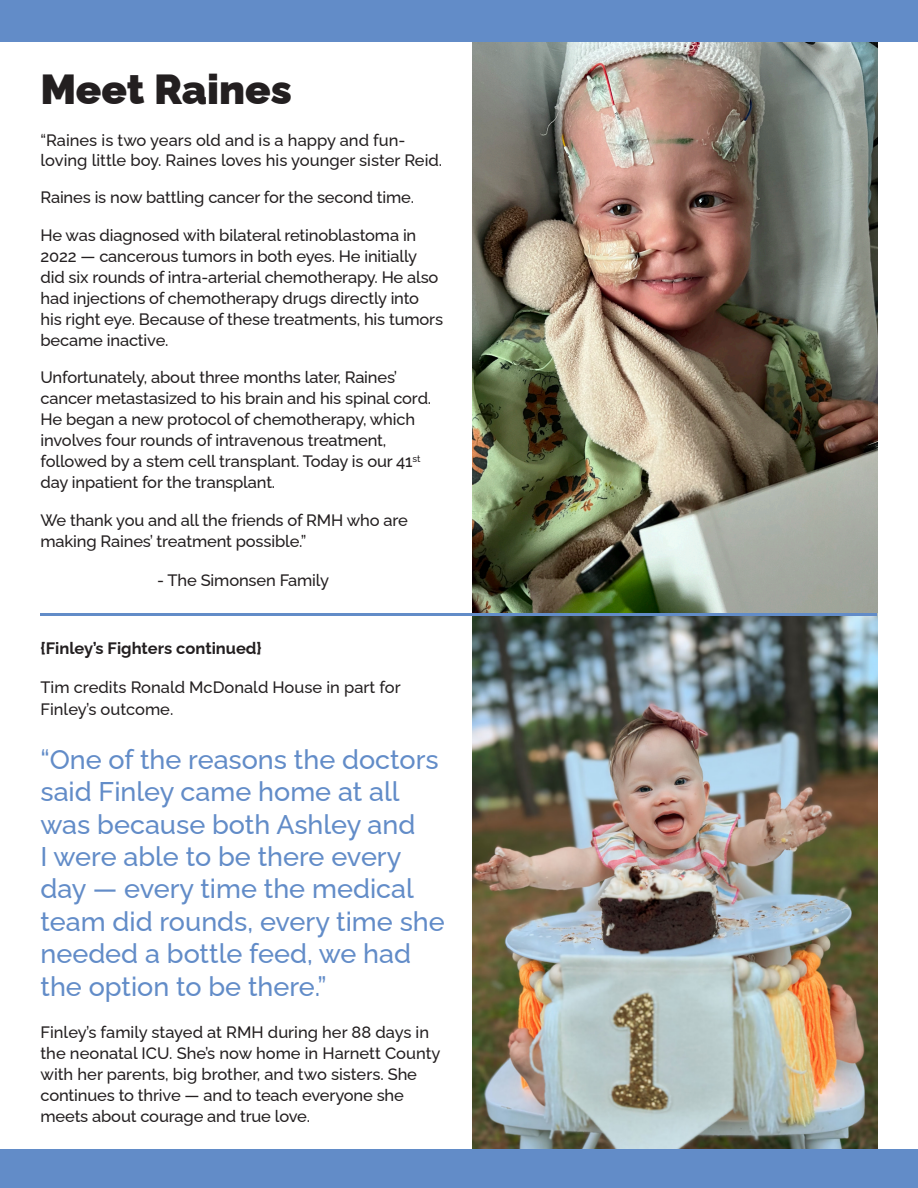
<style>
.page{position:relative;width:918px;height:1188px;background:#fff}
.page>*{position:absolute;margin:0;border:0;box-sizing:border-box;transform-origin:0 0}
.t1{font:900 42px "Raleway";color:#231f20}
.t2{font:500 27px/32.4px "Raleway";color:#628cc8}
.t3{font:500 16.5px/21px "Raleway";letter-spacing:-.01em;color:#231f20}
.t4{font:700 16.5px "Raleway";color:#231f20}
</style>
<div class="page">
<img style="left:472px;top:41px;width:406px;height:1109px">
<div style="left:0;top:0;width:918px;height:41px;background:#628cc8"></div>
<div style="left:0;top:1150px;width:918px;height:38px;background:#628cc8"></div>
<hr style="left:40px;top:613px;width:838px;height:2px;background:#628cc8">
<p class="t1" style="left:40px;top:55px;width:253px">Meet Raines</p>
<p class="t3" style="left:40px;top:128px;width:367px">“Raines is two years old and is a happy and fun-</p>
<p class="t3" style="left:40px;top:147px;width:403px">loving little boy. Raines loves his younger sister Reid.</p>
<p class="t3" style="left:40px;top:185px;width:375px">Raines is now battling cancer for the second time.</p>
<p class="t3" style="left:40px;top:222px;width:404px">He was diagnosed with bilateral retinoblastoma in 2022 — cancerous tumors in both eyes. He initially did six rounds of intra-arterial chemotherapy. He also had injections of chemotherapy drugs directly into his right eye. Because of these treatments, his tumors became inactive.</p>
<p class="t3" style="left:40px;top:365px;width:358px">Unfortunately, about three months later, Raines’</p>
<p class="t3" style="left:40px;top:386px;width:392px">cancer metastasized to his brain and his spinal cord.<br>He began a new protocol of chemotherapy, which involves four rounds of intravenous treatment,</p>
<p class="t3" style="left:40px;top:449px;width:382px">followed by a stem cell transplant. Today is our 41<sup>st </sup>day inpatient for the transplant.</p>
<p class="t3" style="left:40px;top:507px;width:369px">We thank you and all the friends of RMH who are</p>
<p class="t3" style="left:40px;top:528px;width:267px">making Raines’ treatment possible.”</p>
<p class="t3" style="left:157px;top:567px;width:173px">- The Simonsen Family</p>
<p class="t4" style="left:40px;top:635px;width:223px">{Finley’s Fighters continued}</p>
<p class="t3" style="left:40px;top:675px;width:362px">Tim credits Ronald McDonald House in part for</p>
<p class="t3" style="left:40px;top:697px;width:134px">Finley’s outcome.</p>
<p class="t2" style="left:40px;top:740px;width:406px">“One of the reasons the doctors said Finley came home at all was because both Ashley and<br>I were able to be there every day — every time the medical team did rounds, every time she needed a bottle feed, we had the option to be there.”</p>
<p class="t3" style="left:40px;top:1020px;width:402px">Finley’s family stayed at RMH during her 88 days in the neonatal ICU. She’s now home in Harnett County with her parents, big brother, and two sisters. She</p>
<p class="t3" style="left:40px;top:1083px;width:365px">continues to thrive — and to teach everyone she meets about courage and true love.</p>
</div>
